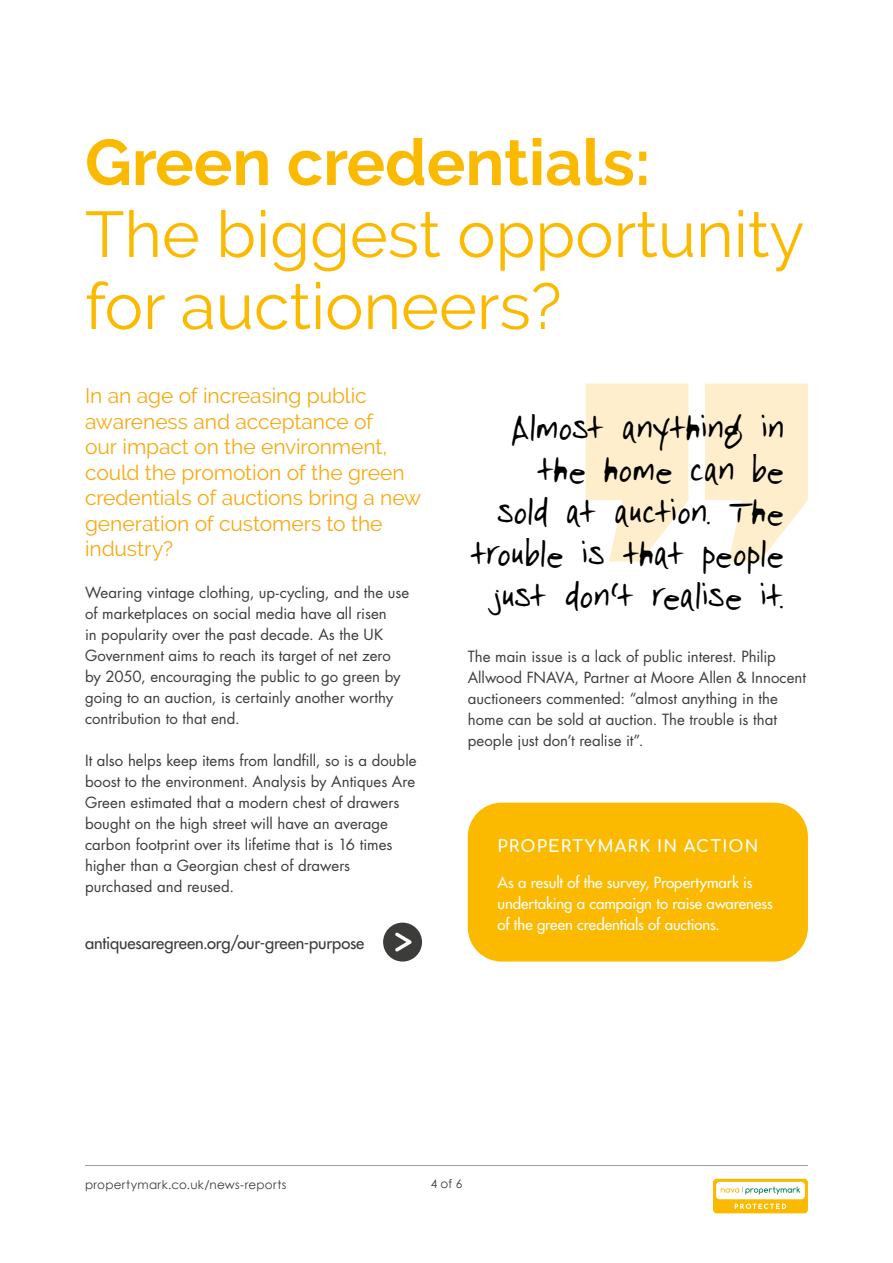
<style>
.page{position:relative;width:893px;height:1263px;background:#fff}
.page>*{position:absolute;margin:0;border:0;box-sizing:border-box;transform-origin:0 0}
.t1{font:64.5px/72px "Raleway";color:#fbba00}
.t2{font:700 64.5px "Raleway";color:#fbba00}
.t3{font:45px/42px "Fofer";letter-spacing:.03em;color:#000;text-align:right}
.t4{font:21px/25.5px "Raleway";letter-spacing:-.005em;color:#f8a911}
.t5{font:500 16.5px "Futura Std";letter-spacing:-.01em;color:#3c3c3b}
.t6{font:700 16.5px "Comfortaa";letter-spacing:.07em;color:#fff}
.t7{font:15px/21px "Futura Std";color:#3c3c3b}
.t8{font:500 15px/21px "Futura Std";letter-spacing:-.005em;color:#fff}
.t9{font:12px "Century Gothic";letter-spacing:.02em;color:#3c3c3b}
</style>
<div class="page">
<hr style="left:85px;top:1165px;width:723px;height:1px;background:#9d9d9c">
<svg style="left:713px;top:1179px;width:95px;height:34px"></svg>
<div style="left:468px;top:803px;width:340px;height:158px;background:#fbba00;border-radius:34px"></div>
<svg style="left:705px;top:383px;width:103px;height:179px"></svg>
<svg style="left:586px;top:383px;width:102px;height:179px"></svg>
<svg style="left:383px;top:922px;width:39px;height:39px"></svg>
<h1 class="t2" style="left:85px;top:125px;width:567px">Green credentials:</h1>
<h1 class="t1" style="left:85px;top:198px;width:721px">The biggest opportunity for auctioneers?</h1>
<h3 class="t4" style="left:85px;top:383px;width:338px">In an age of increasing public awareness and acceptance of<br>our impact on the environment, could the promotion of the green credentials of auctions bring a new generation of customers to the industry?</h3>
<p class="t7" style="left:85px;top:582px;width:326px">Wearing vintage clothing, up-cycling, and the use of marketplaces on social media have all risen<br>in popularity over the past decade. As the UK Government aims to reach its target of net zero by 2050, encouraging the public to go green by going to an auction, is certainly another worthy contribution to that end.</p>
<p class="t7" style="left:85px;top:750px;width:333px">It also helps keep items from landfill, so is a double boost to the environment. Analysis by Antiques Are Green estimated that a modern chest of drawers bought on the high street will have an average carbon footprint over its lifetime that is 16 times higher than a Georgian chest of drawers purchased and reused.</p>
<p class="t5" style="left:85px;top:932px;width:281px">antiquesaregreen.org/our-green-purpose</p>
<h2 class="t3" style="left:471px;top:411px;width:314px">Almost anything in the home can be<br>sold at auction. The trouble is that people just don’t realise it.</h2>
<p class="t7" style="left:468px;top:646px;width:340px">The main issue is a lack of public interest. Philip Allwood FNAVA, Partner at Moore Allen &amp; Innocent auctioneers commented: “almost anything in the home can be sold at auction. The trouble is that people just don’t realise it”.</p>
<p class="t6" style="left:497px;top:831px;width:262px">PROPERTYMARK IN ACTION</p>
<p class="t8" style="left:497px;top:872px;width:277px">As a result of the survey, Propertymark is undertaking a campaign to raise awareness of the green credentials of auctions.</p>
<p class="t9" style="left:85px;top:1176px;width:203px">propertymark.co.uk/news-reports</p>
<p class="t9" style="left:431px;top:1175px;width:33px">4 of 6</p>
</div>
